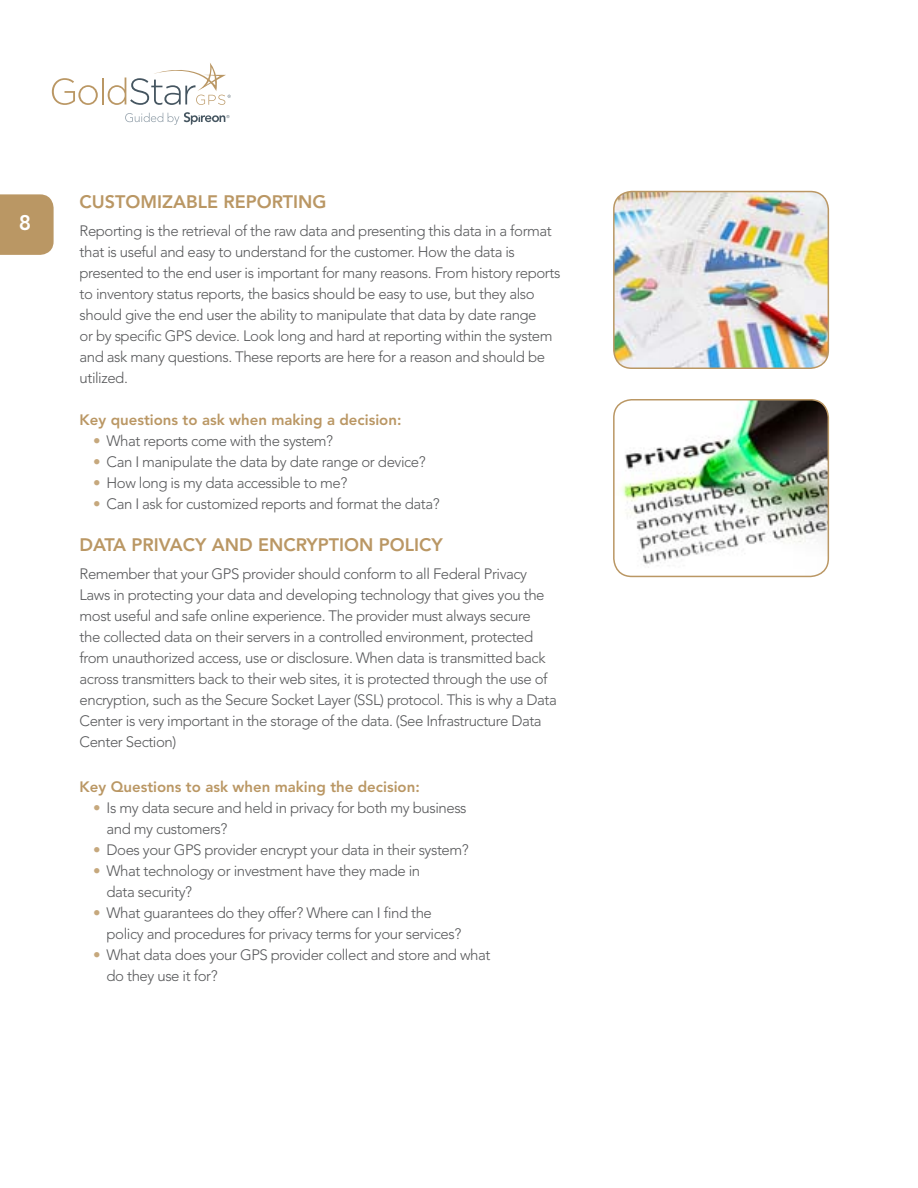
<style>
.page{position:relative;width:918px;height:1188px;background:#fff}
.page>*{position:absolute;margin:0;border:0;box-sizing:border-box;transform-origin:0 0}
.t1{font:800 21px "Avenir LT Std";color:#fff}
.t2{font:800 18px "Avenir LT Std";color:#ba9764}
.t3{font:300 15px/21px "Avenir LT Std";letter-spacing:-.03em;color:#58595b}
.t4{font:800 15px "Avenir LT Std";color:#ba9764}
.s1{color:#c6a87d}
</style>
<div class="page">
<div style="left:0;top:194px;width:54px;height:61px;background:#ba9764"></div>
<svg style="left:52px;top:78px;width:46px;height:27px"></svg>
<hr style="left:102px;top:78px;width:2px;height:26px;background:#ba9764">
<svg style="left:125px;top:112px;width:105px;height:13px"></svg>
<svg style="left:108px;top:63px;width:123px;height:42px"></svg>
<img style="left:614px;top:400px;width:214px;height:176px">
<div style="left:613px;top:399px;width:216px;height:178px;border:2px solid #ba9764;border-radius:18px"></div>
<img style="left:614px;top:192px;width:214px;height:176px">
<div style="left:613px;top:191px;width:216px;height:178px;border:2px solid #ba9764;border-radius:18px"></div>
<h1 class="t1" style="left:19px;top:210px;width:14px">8</h1>
<p class="t2" style="left:80px;top:191px;width:246px">Customizable Reporting</p>
<p class="t3" style="left:80px;top:220px;width:482px">Reporting is the retrieval of the raw data and presenting this data in a format that is useful and easy to understand for the customer. How the data is presented to the end user is important for many reasons. From history reports to inventory status reports, the basics should be easy to use, but they also should give the end user the ability to manipulate that data by date range<br>or by specific GPS device. Look long and hard at reporting within the system and ask many questions. These reports are here for a reason and should be utilized.</p>
<p class="t4" style="left:80px;top:411px;width:323px">Key questions to ask when making a decision:</p>
<p class="t3" style="left:93px;top:430px;width:242px"><span class="s1">•</span> What reports come with the system?</p>
<p class="t3" style="left:93px;top:451px;width:334px"><span class="s1">•</span> Can I manipulate the data by date range or device?</p>
<p class="t3" style="left:93px;top:472px;width:256px"><span class="s1">•</span> How long is my data accessible to me?</p>
<p class="t3" style="left:93px;top:493px;width:348px"><span class="s1">•</span> Can I ask for customized reports and format the data?</p>
<p class="t2" style="left:80px;top:534px;width:147px">DATA PRI VACY AND</p>
<p class="t2" style="left:258px;top:534px;width:93px">EN CRYPTION</p>
<p class="t2" style="left:379px;top:534px;width:66px">POLI CY</p>
<p class="t3" style="left:80px;top:563px;width:479px">Remember that your GPS provider should conform to all Federal Privacy Laws in protecting your data and developing technology that gives you the most useful and safe online experience. The provider must always secure<br>the collected data on their servers in a controlled environment, protected from unauthorized access, use or disclosure. When data is transmitted back across transmitters back to their web sites, it is protected through the use of encryption, such as the Secure Socket Layer (SSL) protocol. This is why a Data Center is very important in the storage of the data. (See Infrastructure Data Center Section)</p>
<p class="t4" style="left:80px;top:777px;width:342px">Key Questions to ask when making the decision:</p>
<p class="t3" style="left:107px;top:797px;width:362px;text-indent:-13px"><span class="s1">•</span> Is my data secure and held in privacy for both my business and my customers?</p>
<p class="t3" style="left:93px;top:839px;width:377px"><span class="s1">•</span> Does your GPS provider encrypt your data in their system?</p>
<p class="t3" style="left:107px;top:860px;width:315px;text-indent:-13px"><span class="s1">•</span> What technology or investment have they made in data security?</p>
<p class="t3" style="left:107px;top:902px;width:356px;text-indent:-13px"><span class="s1">•</span> What guarantees do they offer? Where can I find the policy and procedures for privacy terms for your services?</p>
<p class="t3" style="left:107px;top:944px;width:385px;text-indent:-13px"><span class="s1">•</span> What data does your GPS provider collect and store and what do they use it for?</p>
</div>
